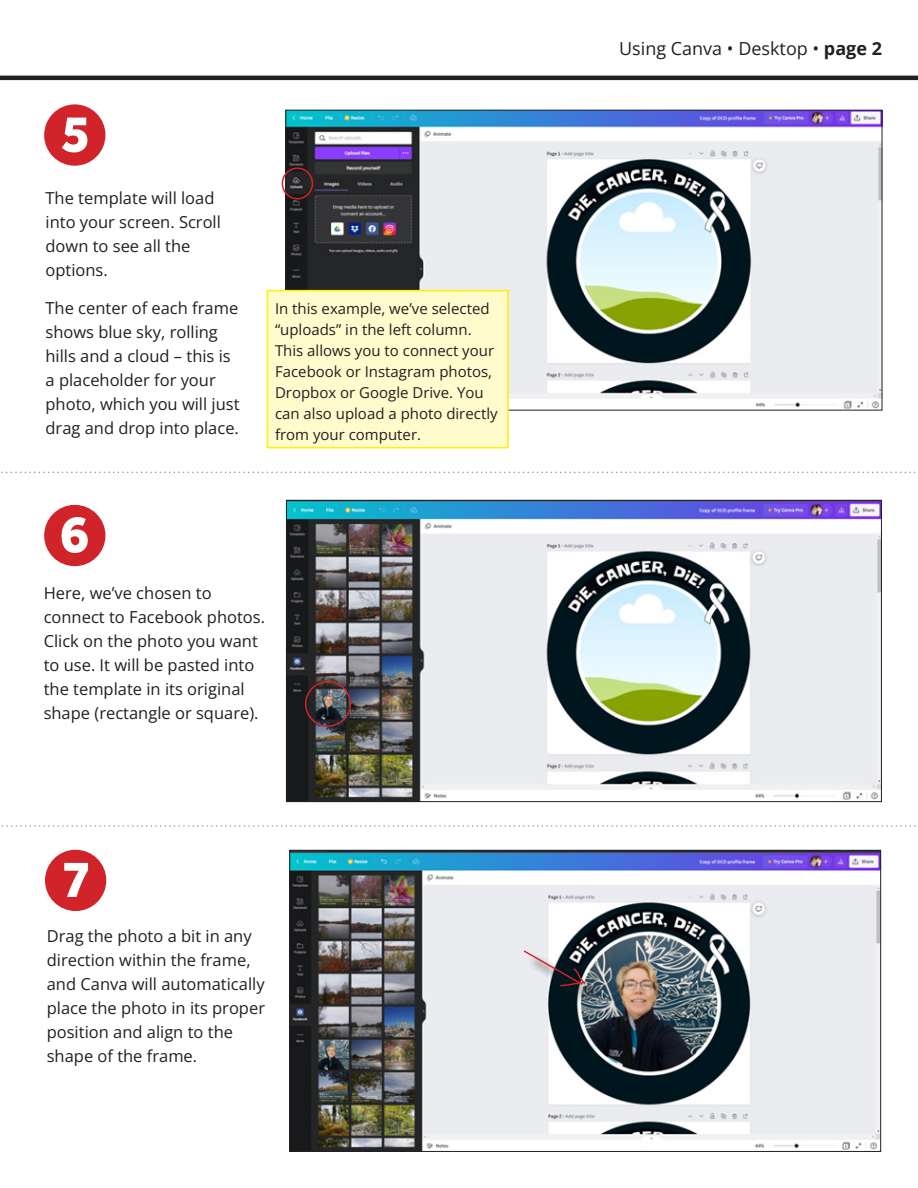
<style>
.page{position:relative;width:918px;height:1188px;background:#fff}
.page>*{position:absolute;margin:0;border:0;box-sizing:border-box;transform-origin:0 0}
.t1{font:800 54px "Effra";color:#fff}
.t2{font:18px "Open Sans";color:#231f20}
.t3{font:16.5px/24px "Open Sans";color:#231f20}
.t4{font:15px/21px "Open Sans";color:#231f20}
.s1{font-weight:700}
</style>
<div class="page">
<svg style="left:1px;top:472px;width:915px;height:1px"></svg>
<hr style="left:0;top:76px;width:918px;height:4px;background:#231f20">
<div style="left:46px;top:850px;width:60px;height:60px;background:#d1232a;border-radius:50%"></div>
<div style="left:45px;top:850px;width:61px;height:61px;border:2px solid #d1232a;border-radius:50%"></div>
<div style="left:45px;top:105px;width:60px;height:60px;background:#d1232a;border-radius:50%"></div>
<div style="left:44px;top:104px;width:61px;height:62px;border:2px solid #d1232a;border-radius:50%"></div>
<div style="left:45px;top:506px;width:60px;height:59px;background:#d1232a;border-radius:50%"></div>
<div style="left:44px;top:505px;width:61px;height:61px;border:2px solid #d1232a;border-radius:50%"></div>
<img style="left:287px;top:112px;width:593px;height:297px">
<div style="left:268px;top:291px;width:240px;height:157px;background:#fffbcc"></div>
<div style="left:267px;top:290px;width:242px;height:158px;border:2px solid #fff101"></div>
<div style="left:282px;top:167px;width:31px;height:33px;border:2px solid #d1232a;border-radius:50%"></div>
<img style="left:288px;top:502px;width:592px;height:298px">
<img style="left:291px;top:852px;width:588px;height:298px">
<div style="left:300px;top:680px;width:61px;height:61px;background:#231f20;opacity:.75"></div>
<div style="left:305px;top:681px;width:46px;height:46px;border:2px solid #d1232a;border-radius:50%"></div>
<div style="left:527px;top:954px;width:76px;height:50px;background:#231f20;opacity:.75"></div>
<div style="left:527px;top:953px;width:73px;height:49px;background:#231f20;opacity:.75"></div>
<svg style="left:522px;top:949px;width:71px;height:38px;background:#8b898d"></svg>
<svg style="left:1px;top:825px;width:915px;height:2px"></svg>
<p class="t1" style="left:62px;top:100px;width:29px">5</p>
<p class="t3" style="left:46px;top:186px;width:177px">The template will load into your screen. Scroll down to see all the options.</p>
<p class="t3" style="left:46px;top:295px;width:196px">The center of each frame shows blue sky, rolling hills and a cloud – this is a placeholder for your photo, which you will just drag and drop into place.</p>
<p class="t4" style="left:275px;top:298px;width:224px">In this example, we’ve selected “uploads” in the left column.<br>This allows you to connect your<br>Facebook or Instagram photos,<br>Dropbox or Google Drive. You can also upload a photo directly from your computer.</p>
<p class="t1" style="left:60px;top:500px;width:31px">6</p>
<p class="t3" style="left:44px;top:581px;width:223px">Here, we’ve chosen to connect to Facebook photos.<br>Click on the photo you want to use. It will be pasted into the template in its original shape (rectangle or square).</p>
<p class="t1" style="left:63px;top:845px;width:28px">7</p>
<p class="t3" style="left:47px;top:923px;width:220px">Drag the photo a bit in any direction within the frame, and Canva will automatically place the photo in its proper position and align to the shape of the frame.</p>
<p class="t2" style="left:619px;top:36px;width:264px">Using Canva • Desktop • <span class="s1">page 2</span></p>
</div>
